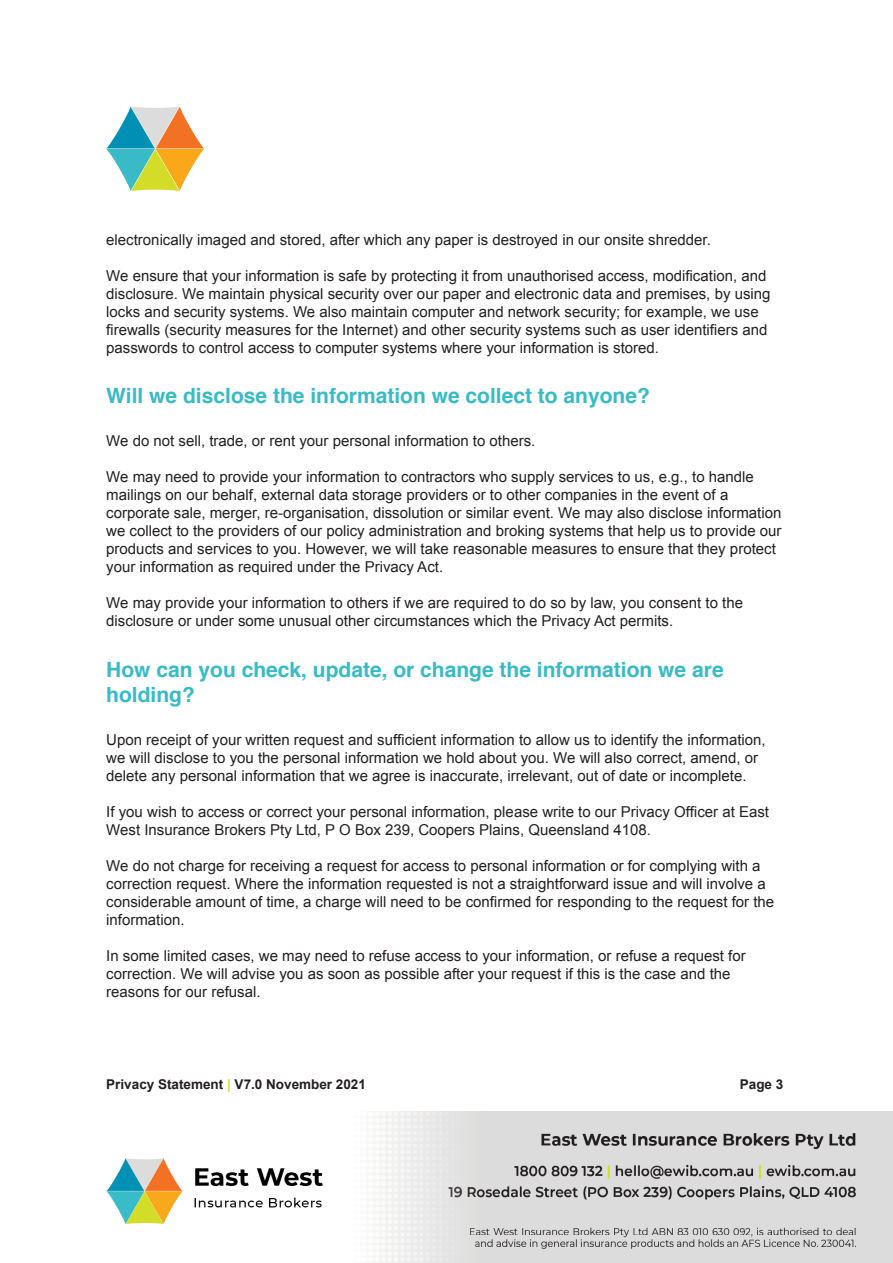
<style>
.page{position:relative;width:893px;height:1263px;background:#fff}
.page>*{position:absolute;margin:0;border:0;box-sizing:border-box;transform-origin:0 0}
.t1{font:700 21px/25.2px "Helvetica";color:#37bbc7}
.t2{font:15px/18px "Arial";color:#221f20}
.t3{font:700 13.5px "Arial";color:#221f20}
.s1{color:#d3dd26}
</style>
<div class="page">
<img style="left:106px;top:1111px;width:787px;height:152px">
<svg style="left:106px;top:106px;width:98px;height:85px"></svg>
<p class="t2" style="left:106px;top:231px;width:606px">electronically imaged and stored, after which any paper is destroyed in our onsite shredder.</p>
<p class="t2" style="left:106px;top:267px;width:666px">We ensure that your information is safe by protecting it from unauthorised access, modification, and disclosure. We maintain physical security over our paper and electronic data and premises, by using locks and security systems. We also maintain computer and network security; for example, we use firewalls (security measures for the Internet) and other security systems such as user identifiers and passwords to control access to computer systems where your information is stored.</p>
<h1 class="t1" style="left:106px;top:383px;width:545px">Will we disclose the information we collect to anyone?</h1>
<p class="t2" style="left:106px;top:432px;width:431px">We do not sell, trade, or rent your personal information to others.</p>
<p class="t2" style="left:106px;top:468px;width:677px">We may need to provide your information to contractors who supply services to us, e.g., to handle mailings on our behalf, external data storage providers or to other companies in the event of a corporate sale, merger, re-organisation, dissolution or similar event. We may also disclose information we collect to the providers of our policy administration and broking systems that help us to provide our products and services to you. However, we will take reasonable measures to ensure that they protect your information as required under the Privacy Act.</p>
<p class="t2" style="left:106px;top:594px;width:638px">We may provide your information to others if we are required to do so by law, you consent to the disclosure or under some unusual other circumstances which the Privacy Act permits.</p>
<h1 class="t1" style="left:106px;top:657px;width:619px">How can you check, update, or change the information we are holding?</h1>
<p class="t2" style="left:106px;top:731px;width:661px">Upon receipt of your written request and sufficient information to allow us to identify the information, we will disclose to you the personal information we hold about you. We will also correct, amend, or delete any personal information that we agree is inaccurate, irrelevant, out of date or incomplete.</p>
<p class="t2" style="left:106px;top:803px;width:664px">If you wish to access or correct your personal information, please write to our Privacy Officer at East<br>West Insurance Brokers Pty Ltd, P O Box 239, Coopers Plains, Queensland 4108.</p>
<p class="t2" style="left:106px;top:857px;width:669px">We do not charge for receiving a request for access to personal information or for complying with a correction request. Where the information requested is not a straightforward issue and will involve a considerable amount of time, a charge will need to be confirmed for responding to the request for the information.</p>
<p class="t2" style="left:106px;top:947px;width:641px">In some limited cases, we may need to refuse access to your information, or refuse a request for correction. We will advise you as soon as possible after your request if this is the case and the reasons for our refusal.</p>
<p class="t3" style="left:106px;top:1076px;width:261px">Privacy Statement <span class="s1">|</span> V7.0 November 2021</p>
<p class="t3" style="left:740px;top:1076px;width:45px">Page 3</p>
</div>
